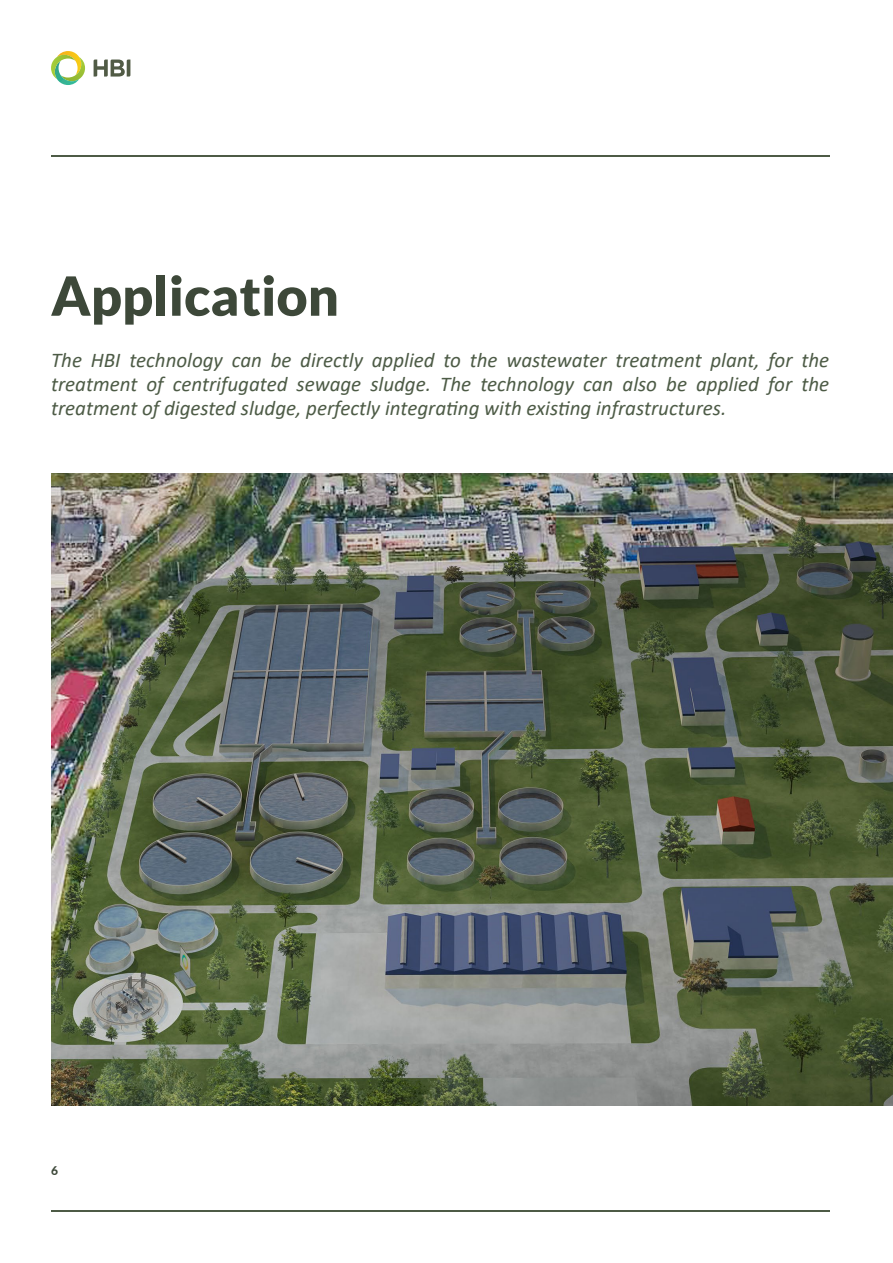
<style>
.page{position:relative;width:893px;height:1263px;background:#fff}
.page>*{position:absolute;margin:0;border:0;box-sizing:border-box;transform-origin:0 0}
.t1{font:900 54px "Lato";color:#3d4839}
.t2{font:italic 21px/24px "Calibri";color:#4d5b46;text-align:justify}
.t3{font:800 12px "Lato";color:#3d4839}
</style>
<div class="page">
<svg style="left:51px;top:51px;width:34px;height:34px"></svg>
<svg style="left:94px;top:60px;width:36px;height:17px"></svg>
<hr style="left:51px;top:1210px;width:778px;height:1px;background:#4d5b46">
<hr style="left:51px;top:156px;width:778px;height:1px;background:#4d5b46">
<img style="left:51px;top:474px;width:842px;height:632px">
<p class="t1" style="left:51px;top:264px;width:289px">Application</p>
<p class="t2" style="left:51px;top:347px;width:780px">The HBI technology can be directly applied to the wastewater treatment plant, for the treatment of centrifugated sewage sludge. The technology can also be applied for the treatment of digested sludge, perfectly integrating with existing infrastructures.</p>
<p class="t3" style="left:51px;top:1162px;width:8px">6</p>
</div>
